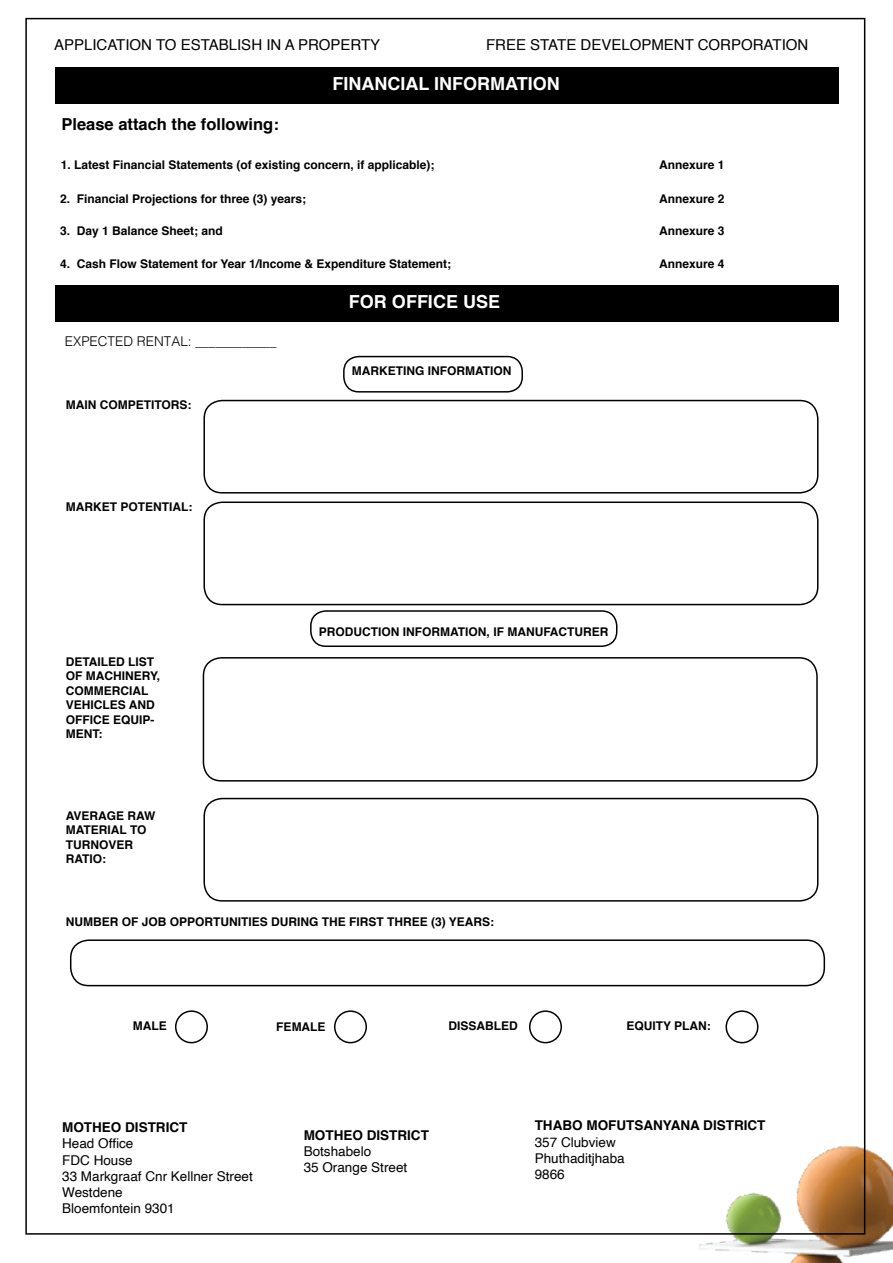
<style>
.page{position:relative;width:893px;height:1263px;background:#fff}
.page>*{position:absolute;margin:0;border:0;box-sizing:border-box;transform-origin:0 0}
.t1{font:700 18px "Helvetica";color:#fff}
.t2{font:700 16.5px "Helvetica";color:#000}
.t3{font:15px "Helvetica";color:#000}
.t4{font:13.5px "Helvetica";color:#000}
.t5{font:700 13.5px "Helvetica";color:#000}
.t6{font:300 13.5px "Helvetica";color:#000}
.t7{font:700 12px/14.4px "Helvetica";color:#000}
</style>
<div class="page">
<div style="left:55px;top:67px;width:783px;height:37px;background:#000"></div>
<div style="left:55px;top:285px;width:783px;height:37px;background:#000"></div>
<img style="left:699px;top:1104px;width:194px;height:159px">
<div style="left:343px;top:356px;width:180px;height:37px;border:2px solid #000;border-radius:15px"></div>
<div style="left:310px;top:610px;width:307px;height:37px;border:2px solid #000;border-radius:15px"></div>
<div style="left:203px;top:400px;width:615px;height:93px;border:2px solid #000;border-radius:18px"></div>
<div style="left:203px;top:657px;width:615px;height:124px;border:2px solid #000;border-radius:18px"></div>
<div style="left:203px;top:501px;width:615px;height:104px;border:2px solid #000;border-radius:18px"></div>
<div style="left:203px;top:798px;width:615px;height:104px;border:2px solid #000;border-radius:18px"></div>
<div style="left:70px;top:939px;width:755px;height:47px;border:2px solid #000;border-radius:18px"></div>
<div style="left:175px;top:1010px;width:33px;height:33px;border:2px solid #000;border-radius:50%"></div>
<div style="left:334px;top:1010px;width:33px;height:33px;border:2px solid #000;border-radius:50%"></div>
<div style="left:725px;top:1010px;width:33px;height:33px;border:2px solid #000;border-radius:50%"></div>
<div style="left:529px;top:1010px;width:33px;height:33px;border:2px solid #000;border-radius:50%"></div>
<p class="t3" style="left:54px;top:34px;width:328px">APPLICATION TO ESTABLISH IN A PROPERTY</p>
<p class="t3" style="left:486px;top:34px;width:324px">FREE STATE DEVELOPMENT CORPORATION</p>
<p class="t1" style="left:332px;top:69px;width:229px">FINANCIAL INFORMATION</p>
<p class="t2" style="left:62px;top:111px;width:219px">Please attach the following:</p>
<p class="t7" style="left:61px;top:157px;width:375px">1. Latest Financial Statements (of existing concern, if applicable);</p>
<p class="t7" style="left:60px;top:191px;width:248px">2. Financial Projections for three (3) years;</p>
<p class="t7" style="left:60px;top:223px;width:164px">3. Day 1 Balance Sheet; and</p>
<p class="t7" style="left:60px;top:257px;width:393px">4. Cash Flow Statement for Year 1/Income &amp; Expenditure Statement;</p>
<p class="t6" style="left:65px;top:330px;width:213px">EXPECTED RENTAL: ____________</p>
<p class="t7" style="left:66px;top:397px;width:127px">MAIN COMPETITORS:</p>
<p class="t7" style="left:66px;top:499px;width:128px">MARKET POTENTIAL:</p>
<p class="t1" style="left:349px;top:287px;width:153px">FOR OFFICE USE</p>
<p class="t7" style="left:352px;top:364px;width:161px">MARKETING INFORMATION</p>
<p class="t7" style="left:66px;top:655px;width:96px">DETAILED LIST<br>OF MACHINERY,<br>COMMERCIAL<br>VEHICLES AND<br>OFFICE EQUIP-<br>MENT:</p>
<p class="t7" style="left:66px;top:808px;width:91px">AVERAGE RAW<br>MATERIAL TO<br>TURNOVER<br>RATIO:</p>
<p class="t7" style="left:319px;top:624px;width:291px">PRODUCTION INFORMATION, IF MANUFACTURER</p>
<p class="t7" style="left:66px;top:915px;width:430px">NUMBER OF JOB OPPORTUNITIES DURING THE FIRST THREE (3) YEARS:</p>
<p class="t7" style="left:659px;top:157px;width:67px">Annexure 1</p>
<p class="t7" style="left:659px;top:191px;width:67px">Annexure 2</p>
<p class="t7" style="left:659px;top:223px;width:67px">Annexure 3</p>
<p class="t7" style="left:659px;top:257px;width:67px">Annexure 4</p>
<p class="t7" style="left:133px;top:1018px;width:35px">MALE</p>
<p class="t7" style="left:276px;top:1019px;width:51px">FEMALE</p>
<p class="t7" style="left:448px;top:1018px;width:71px">DISSABLED</p>
<p class="t7" style="left:626px;top:1018px;width:86px">EQUITY PLAN:</p>
<p class="t5" style="left:62px;top:1116px;width:127px">MOTHEO DISTRICT</p>
<p class="t4" style="left:62px;top:1133px;width:73px">Head Office</p>
<p class="t4" style="left:62px;top:1149px;width:72px">FDC House</p>
<p class="t4" style="left:62px;top:1166px;width:192px">33 Markgraaf Cnr Kellner Street</p>
<p class="t4" style="left:62px;top:1182px;width:62px">Westdene</p>
<p class="t4" style="left:62px;top:1198px;width:114px">Bloemfontein 9301</p>
<p class="t5" style="left:304px;top:1124px;width:127px">MOTHEO DISTRICT</p>
<p class="t4" style="left:304px;top:1141px;width:69px">Botshabelo</p>
<p class="t4" style="left:304px;top:1157px;width:105px">35 Orange Street</p>
<p class="t5" style="left:535px;top:1115px;width:232px">THABO MOFUTSANYANA DISTRICT</p>
<p class="t4" style="left:535px;top:1131px;width:83px">357 Clubview</p>
<p class="t4" style="left:535px;top:1147px;width:92px">Phuthaditjhaba</p>
<p class="t4" style="left:535px;top:1164px;width:32px">9866</p>
</div>
